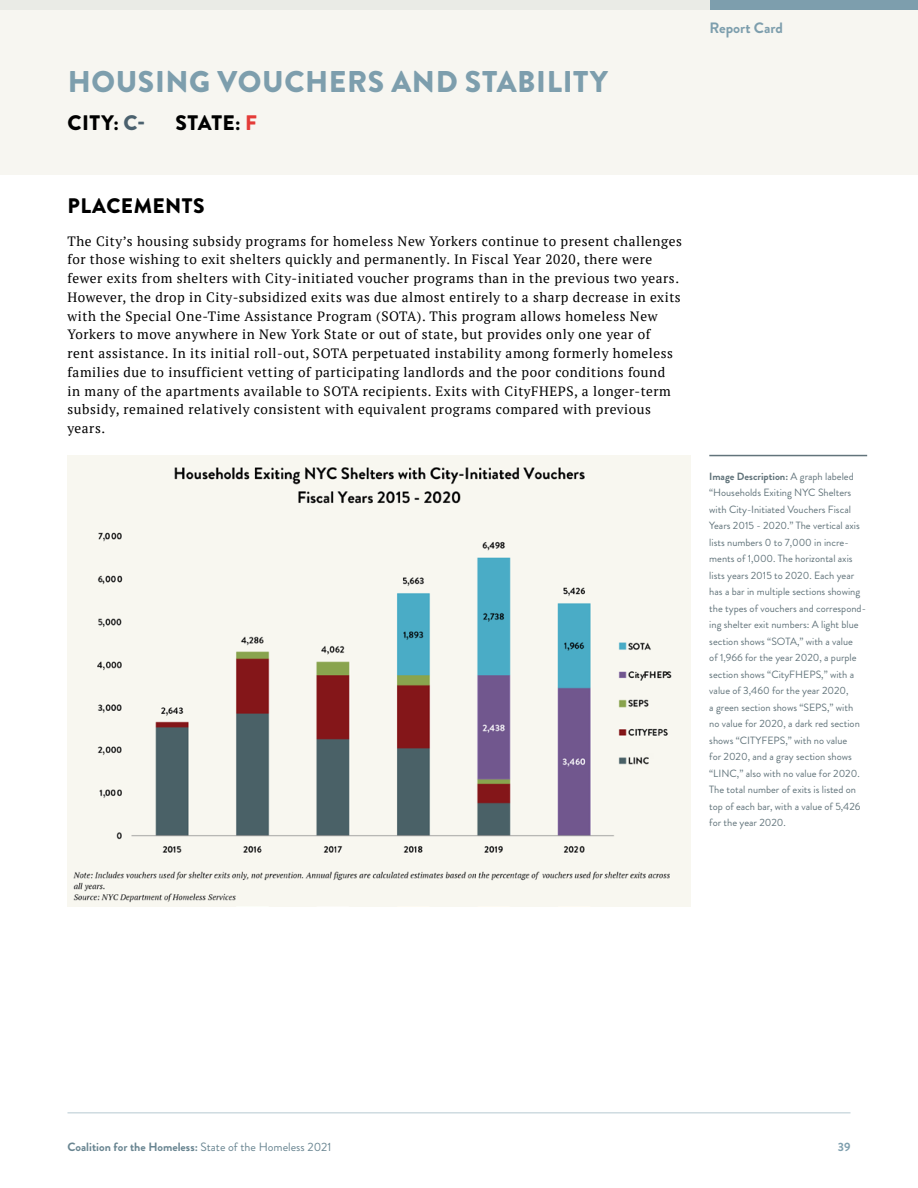
<style>
.page{position:relative;width:918px;height:1188px;background:#fff}
.page>*{position:absolute;margin:0;border:0;box-sizing:border-box;transform-origin:0 0}
.Headline_1{font:900 30px "Brandon Grotesque";letter-spacing:.02em;color:#7d9ead}
.Body_-_1{font:900 21px "Brandon Grotesque";letter-spacing:.02em;color:#000}
.Section_Title_-_Top{font:700 15px "Brandon Grotesque";color:#7d9ead}
.Body_-_1-2{font:13.5px/18.8px "PT Serif";letter-spacing:.04em;color:#000}
.t1{font:700 12px "Brandon Grotesque";color:#698591}
.t2{font:700 12px "Brandon Grotesque";color:#7d9ead}
.Chart_Description{font:10.5px/16.5px "Brandon Grotesque";color:#62747b}
.s1{color:#4b616e}
.s2{color:#e43b38}
.s3{font-weight:700}
.s4{font-weight:400}
</style>
<div class="page">
<hr style="left:68px;top:1112px;width:782px;height:1px;background:#becfd6">
<div style="left:710px;top:0;width:208px;height:10px;background:#7d9ead"></div>
<div style="left:0;top:0;width:710px;height:10px;background:#eaebe6"></div>
<div style="left:0;top:10px;width:918px;height:165px;background:#f7f6f1"></div>
<hr style="left:709px;top:455px;width:158px;height:1px;background:#62747b">
<img style="left:68px;top:456px;width:622px;height:451px">
<p class="Headline_1" style="left:68px;top:61px;width:542px">HOUSING VOUCHERS AND STABILITY</p>
<p class="Body_-_1" style="left:68px;top:108px;width:79px">CITY: <span class="s1">C-</span></p>
<p class="Body_-_1" style="left:176px;top:108px;width:83px">STATE: <span class="s2">F</span></p>
<p class="Body_-_1" style="left:68px;top:191px;width:138px">PLACEMENTS</p>
<p class="Body_-_1-2" style="left:68px;top:231px;width:616px">The City’s housing subsidy programs for homeless New Yorkers continue to present challenges for those wishing to exit shelters quickly and permanently. In Fiscal Year 2020, there were fewer exits from shelters with City-initiated voucher programs than in the previous two years.<br>However, the drop in City-subsidized exits was due almost entirely to a sharp decrease in exits with the Special One-Time Assistance Program (SOTA). This program allows homeless New Yorkers to move anywhere in New York State or out of state, but provides only one year of<br>rent assistance. In its initial roll-out, SOTA perpetuated instability among formerly homeless families due to insufficient vetting of participating landlords and the poor conditions found<br>in many of the apartments available to SOTA recipients. Exits with CityFHEPS, a longer-term subsidy, remained relatively consistent with equivalent programs compared with previous years.</p>
<p class="Section_Title_-_Top" style="left:710px;top:18px;width:75px">Report Card</p>
<p class="Chart_Description" style="left:709px;top:468px;width:158px"><span class="s3">Image Description:</span> A graph labeled “Households Exiting NYC Shelters with City-Initiated Vouchers Fiscal Years 2015 - 2020.” The vertical axis lists numbers 0 to 7,000 in incre&shy;ments of 1,000. The horizontal axis lists years 2015 to 2020. Each year has a bar in multiple sections showing the types of vouchers and correspond&shy;ing shelter exit numbers: A light blue section shows “SOTA,” with a value<br>of 1,966 for the year 2020, a purple section shows “CityFHEPS,” with a value of 3,460 for the year 2020,<br>a green section shows “SEPS,” with no value for 2020, a dark red section shows “CITYFEPS,” with no value<br>for 2020, and a gray section shows “LINC,” also with no value for 2020.<br>The total number of exits is listed on top of each bar, with a value of 5,426 for the year 2020.</p>
<p class="t1" style="left:68px;top:1138px;width:265px">Coalition for the Homeless: <span class="s4">State of the Homeless 2021</span></p>
<p class="t2" style="left:838px;top:1138px;width:14px">39</p>
</div>
